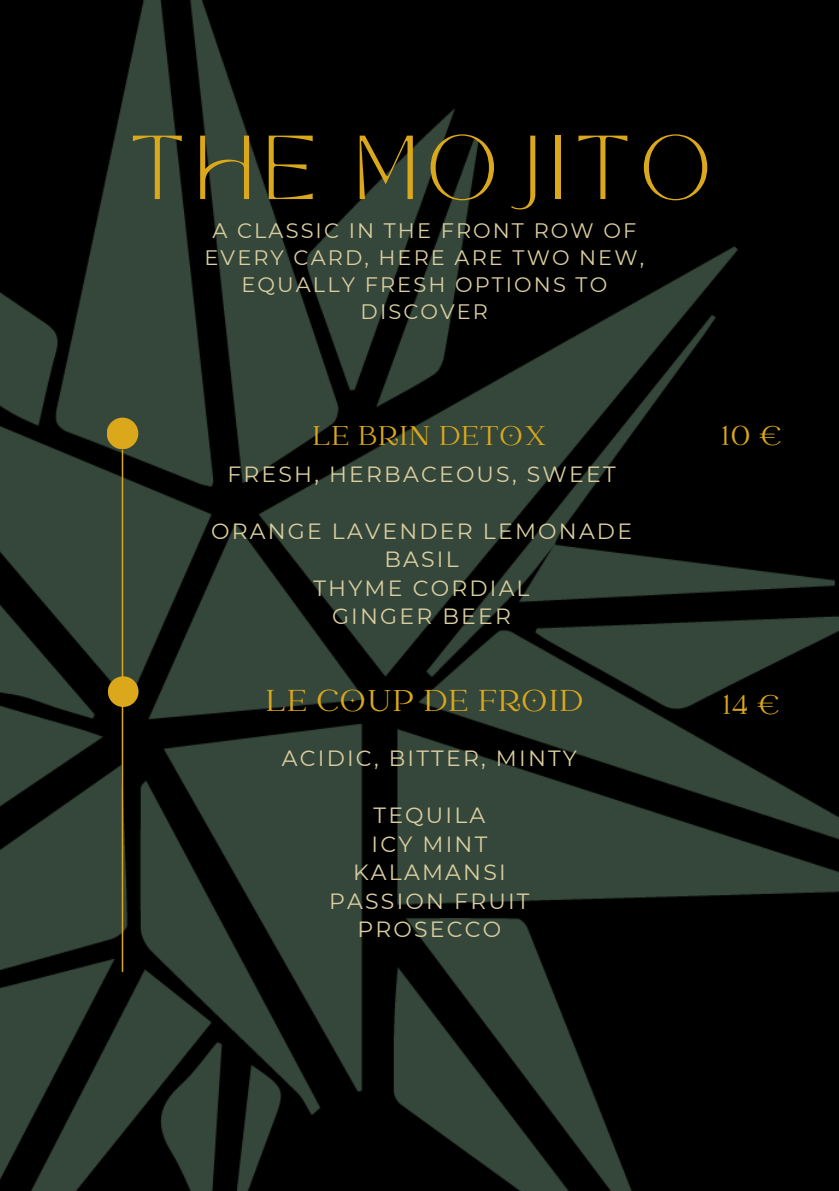
<style>
.page{position:relative;width:839px;height:1191px;background:#fff}
.page>*{position:absolute;margin:0;border:0;box-sizing:border-box;transform-origin:0 0}
.t1{font:63.4px "TAN MONCHERI Regular";letter-spacing:.15em;color:#dba81b}
.t2{font:33.4px "Catchy Mager";letter-spacing:.05em;color:#dba81b}
.t3{font:30px "Catchy Mager";letter-spacing:.05em;color:#dba81b}
.t4{font:22px "Montserrat";letter-spacing:.1em;color:#dbcea0}
.t5{font:21px/27px "Montserrat";letter-spacing:.1em;color:#dbcea0;text-align:center}
</style>
<div class="page">
<img style="left:0;top:0;width:838px;height:1191px">
<hr style="left:122px;top:450px;width:1px;height:522px;background:#dba81b">
<div style="left:108px;top:676px;width:30px;height:31px;background:#dba81b;border-radius:50%"></div>
<div style="left:107px;top:418px;width:31px;height:31px;background:#dba81b;border-radius:50%"></div>
<h1 class="t1" style="left:129px;top:134px;width:583px">THE MOJITO</h1>
<h3 class="t5" style="left:204px;top:217px;width:441px">A CLASSIC IN THE FRONT ROW OF<br>EVERY CARD, HERE ARE TWO NEW,<br>EQUALLY FRESH OPTIONS TO<br>DISCOVER</h3>
<p class="t3" style="left:313px;top:422px;width:235px">LE BRIN DETOX</p>
<p class="t4" style="left:227px;top:461px;width:390px">FRESH, HERBACEOUS, SWEET</p>
<h3 class="t4" style="left:211px;top:518px;width:422px">ORANGE LAVENDER LEMONADE</h3>
<p class="t4" style="left:384px;top:546px;width:76px">BASIL</p>
<p class="t4" style="left:313px;top:575px;width:217px">THYME CORDIAL</p>
<p class="t4" style="left:332px;top:603px;width:180px">GINGER BEER</p>
<p class="t2" style="left:266px;top:685px;width:318px">LE COUP DE FROID</p>
<p class="t4" style="left:282px;top:745px;width:296px">ACIDIC, BITTER, MINTY</p>
<p class="t4" style="left:373px;top:802px;width:113px">TEQUILA</p>
<h2 class="t4" style="left:371px;top:831px;width:117px">ICY MINT</h2>
<p class="t4" style="left:353px;top:859px;width:154px">KALAMANSI</p>
<p class="t4" style="left:329px;top:888px;width:202px">PASSION FRUIT</p>
<p class="t4" style="left:357px;top:916px;width:145px">PROSECCO</p>
<p class="t3" style="left:721px;top:422px;width:61px">10 €</p>
<h3 class="t3" style="left:723px;top:690px;width:57px">14 €</h3>
</div>
